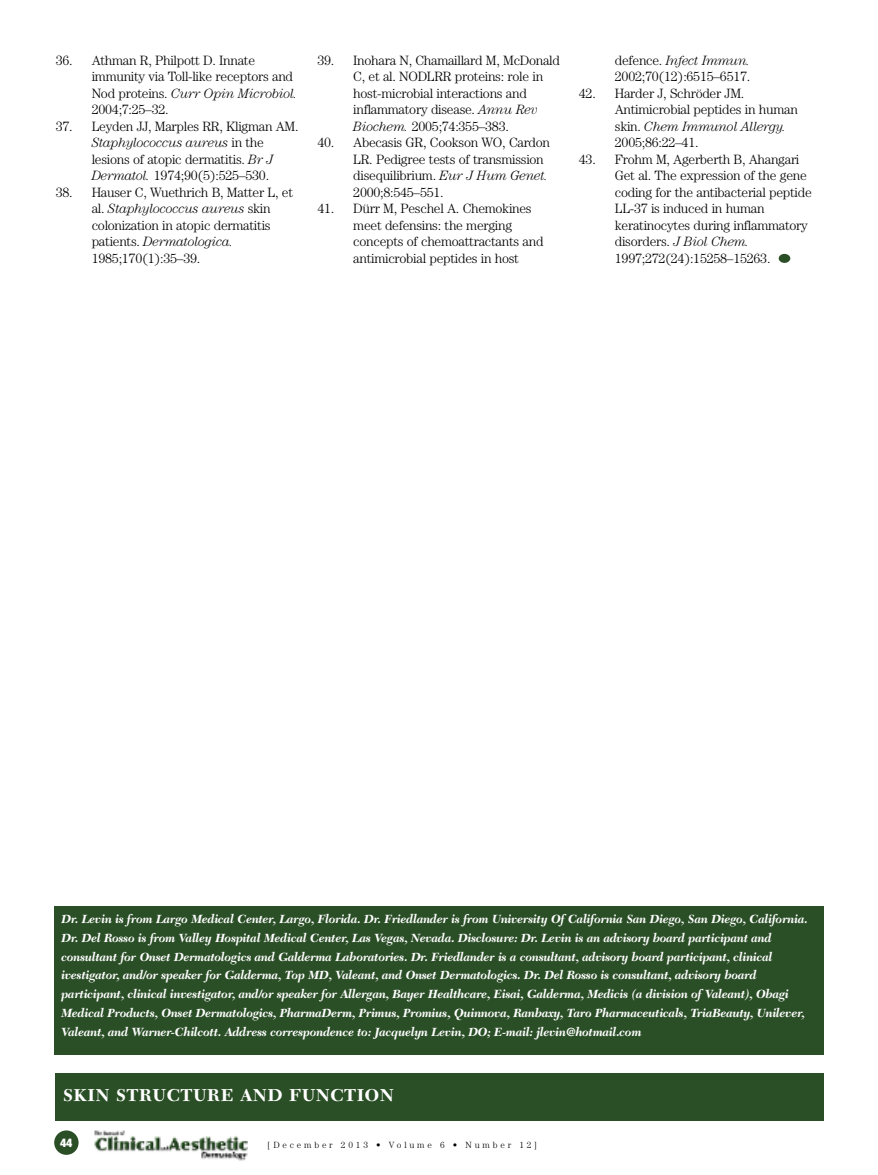
<style>
.page{position:relative;width:878px;height:1175px;background:#fff}
.page>*{position:absolute;margin:0;border:0;box-sizing:border-box;transform-origin:0 0}
.t1{font:700 18px "New Caledonia";letter-spacing:.03em;color:#fff}
.t2{font:300 13.5px/16.5px "Century Std";letter-spacing:-.02em;color:#000}
.t3{font:italic 700 12.3px/18.8px "New Caledonia";letter-spacing:-.02em;color:#fff}
.t4{font:900 condensed 12px "Helvetica Neue LT Std";color:#fff}
.t5{font:300 9px "Century Std";letter-spacing:.31em;color:#000}
.s1{font-style:italic}
</style>
<div class="page">
<div style="left:778px;top:254px;width:12px;height:9px;background:#2a4e26;border-radius:50%"></div>
<div style="left:54px;top:1130px;width:25px;height:24px;background:#2a4e26;border-radius:50%"></div>
<img style="left:94px;top:1130px;width:154px;height:30px">
<div style="left:56px;top:1073px;width:768px;height:47px;background:#2a4e26"></div>
<div style="left:54px;top:906px;width:770px;height:148px;background:#2a4e26"></div>
<p class="t2" style="left:92px;top:53px;width:207px;text-indent:-36px">36. Athman R, Philpott D. Innate immunity via Toll-like receptors and<br>Nod proteins. <span class="s1">Curr Opin Microbiol.<br></span>2004;7:25–32.</p>
<p class="t2" style="left:92px;top:119px;width:208px;text-indent:-36px">37. Leyden JJ, Marples RR, Kligman AM.<br><span class="s1">Staphylococcus aureus</span> in the lesions of atopic dermatitis. <span class="s1">Br J Dermatol.</span> 1974;90(5):525–530.</p>
<p class="t2" style="left:92px;top:185px;width:203px;text-indent:-36px">38. Hauser C, Wuethrich B, Matter L, et al. <span class="s1">Staphylococcus aureus</span> skin colonization in atopic dermatitis patients. <span class="s1">Dermatologica.<br></span>1985;170(1):35–39.</p>
<p class="t2" style="left:353px;top:53px;width:208px;text-indent:-36px">39. Inohara N, Chamaillard M, McDonald C, et al. NODLRR proteins: role in host-microbial interactions and inflammatory disease. <span class="s1">Annu Rev Biochem.</span> 2005;74:355–383.</p>
<p class="t2" style="left:353px;top:136px;width:198px;text-indent:-36px">40. Abecasis GR, Cookson WO, Cardon<br>LR. Pedigree tests of transmission disequilibrium. <span class="s1">Eur J Hum Genet.<br></span>2000;8:545–551.</p>
<p class="t2" style="left:353px;top:202px;width:192px;text-indent:-36px">41. Dürr M, Peschel A. Chemokines meet defensins: the merging concepts of chemoattractants and antimicrobial peptides in host</p>
<p class="t2" style="left:615px;top:53px;width:137px">defence. <span class="s1">Infect Immun.<br></span>2002;70(12):6515–6517.</p>
<p class="t2" style="left:615px;top:86px;width:184px;text-indent:-36px">42. Harder J, Schröder JM.<br>Antimicrobial peptides in human skin. <span class="s1">Chem Immunol Allergy.<br></span>2005;86:22–41.</p>
<p class="t2" style="left:615px;top:152px;width:198px;text-indent:-36px">43. Frohm M, Agerberth B, Ahangari<br>Get al. The expression of the gene coding for the antibacterial peptide<br>LL-37 is induced in human keratinocytes during inflammatory disorders. <span class="s1">J Biol Chem.<br></span>1997;272(24):15258–15263.</p>
<p class="t3" style="left:61px;top:911px;width:747px">Dr. Levin is from Largo Medical Center, Largo, Florida. Dr. Friedlander is from University Of California San Diego, San Diego, California.<br>Dr. Del Rosso is from Valley Hospital Medical Center, Las Vegas, Nevada. Disclosure: Dr. Levin is an advisory board participant and consultant for Onset Dermatologics and Galderma Laboratories. Dr. Friedlander is a consultant, advisory board participant, clinical ivestigator, and/or speaker for Galderma, Top MD, Valeant, and Onset Dermatologics. Dr. Del Rosso is consultant, advisory board participant, clinical investigator, and/or speaker for Allergan, Bayer Healthcare, Eisai, Galderma, Medicis (a division of Valeant), Obagi Medical Products, Onset Dermatologics, PharmaDerm, Primus, Promius, Quinnova, Ranbaxy, Taro Pharmaceuticals, TriaBeauty, Unilever, Valeant, and Warner-Chilcott. Address correspondence to: Jacquelyn Levin, DO; E-mail: jlevin@hotmail.com</p>
<h1 class="t1" style="left:63px;top:1088px;width:332px">SKIN STRUCTURE AND FUNCTION</h1>
<p class="t4" style="left:60px;top:1138px;width:14px">44</p>
<p class="t5" style="left:267px;top:1142px;width:271px">[December 2013 • Volume 6 • Number 12]</p>
</div>
